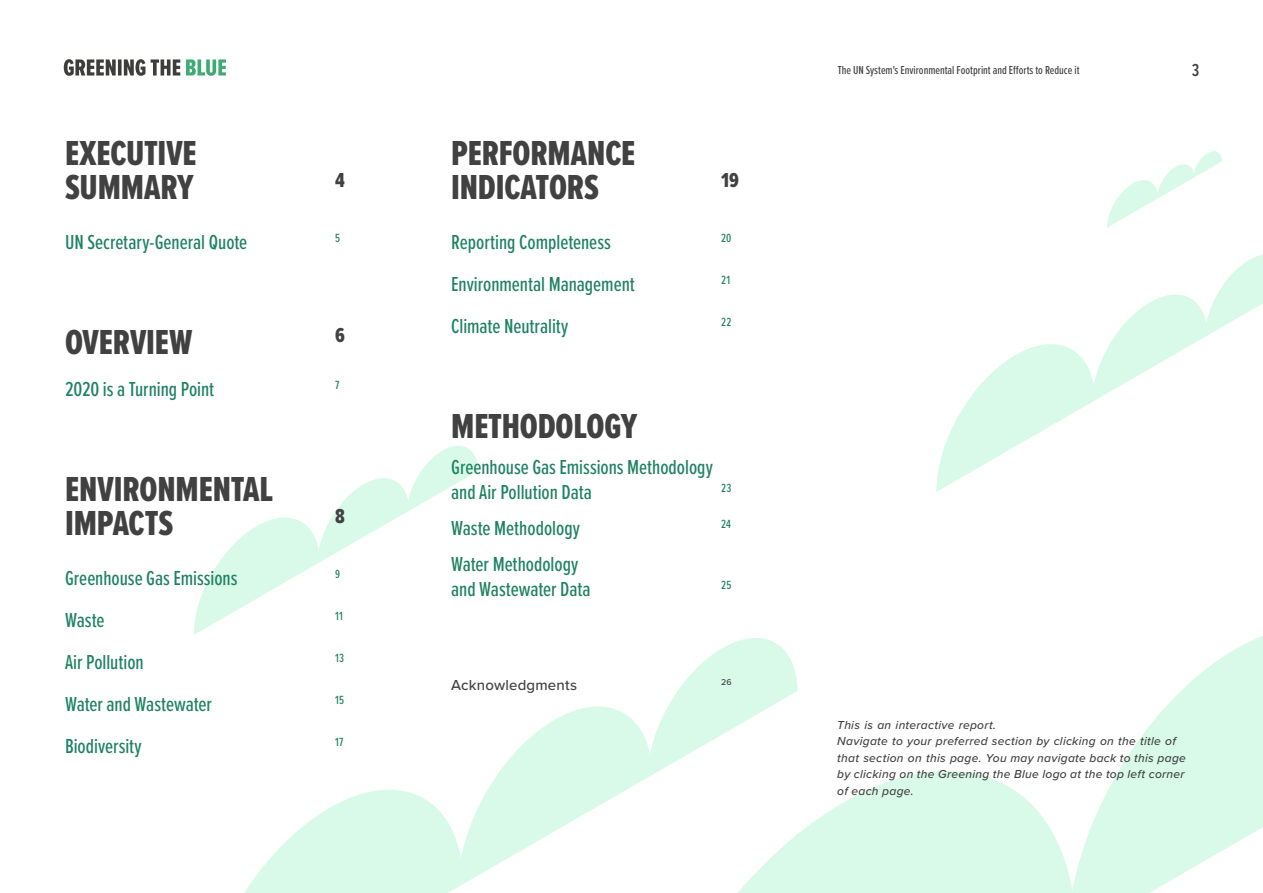
<style>
.page{position:relative;width:1263px;height:893px;background:#fff}
.page>*{position:absolute;margin:0;border:0;box-sizing:border-box;transform-origin:0 0}
.t1{font:36px/34.5px "Proxima Nova Ex Cn Extrabld";letter-spacing:-.005em;color:#414142}
.t2{font:500 21px/25.2px "Proxima Nova Ex Cn";color:#1f8262}
.t3{font:21px "Proxima Nova Ex Cn Extrabld";color:#414142}
.t4{font:600 18px "Proxima Nova Ex Cn";color:#414142}
.t5{font:500 15px "Proxima Nova";letter-spacing:.01em;color:#414142}
.t6{font:500 12.3px "Proxima Nova Ex Cn";letter-spacing:.015em;color:#1f8262}
.t7{font:italic 500 12px/16.5px "Proxima Nova";letter-spacing:.025em;color:#414142}
.t8{font:500 12px "Proxima Nova Ex Cn";color:#414142}
.t9{font:500 8.7px "Proxima Nova";color:#414142}
</style>
<div class="page">
<svg style="left:186px;top:59px;width:40px;height:17px"></svg>
<svg style="left:64px;top:59px;width:116px;height:17px"></svg>
<svg style="left:244px;top:706px;width:368px;height:187px"></svg>
<svg style="left:194px;top:446px;width:284px;height:189px"></svg>
<svg style="left:1107px;top:151px;width:115px;height:77px"></svg>
<svg style="left:937px;top:254px;width:326px;height:229px"></svg>
<svg style="left:612px;top:483px;width:651px;height:410px"></svg>
<h1 class="t1" style="left:65px;top:135px;width:133px">EXECUTIVE<br>SUMMARY</h1>
<p class="t3" style="left:335px;top:165px;width:11px">4</p>
<p class="t2" style="left:65px;top:228px;width:184px">UN Secretary-General Quote</p>
<p class="t6" style="left:335px;top:229px;width:6px">5</p>
<h1 class="t1" style="left:65px;top:324px;width:129px">OVERVIEW</h1>
<p class="t3" style="left:335px;top:319px;width:11px">6</p>
<p class="t2" style="left:65px;top:375px;width:151px">2020 is a Turning Point</p>
<p class="t6" style="left:335px;top:376px;width:6px">7</p>
<h1 class="t1" style="left:65px;top:471px;width:210px">ENVIRONMENTAL<br>IMPACTS</h1>
<p class="t3" style="left:335px;top:501px;width:11px">8</p>
<p class="t2" style="left:65px;top:564px;width:174px">Greenhouse Gas Emissions</p>
<p class="t6" style="left:335px;top:565px;width:6px">9</p>
<p class="t2" style="left:65px;top:606px;width:41px">Waste</p>
<p class="t6" style="left:335px;top:607px;width:9px">11</p>
<p class="t2" style="left:65px;top:648px;width:80px">Air Pollution</p>
<p class="t6" style="left:335px;top:649px;width:10px">13</p>
<p class="t2" style="left:65px;top:690px;width:149px">Water and Wastewater</p>
<p class="t6" style="left:335px;top:691px;width:10px">15</p>
<p class="t2" style="left:65px;top:732px;width:78px">Biodiversity</p>
<p class="t6" style="left:335px;top:733px;width:10px">17</p>
<h1 class="t1" style="left:451px;top:135px;width:186px">PERFORMANCE<br>INDICATORS</h1>
<p class="t3" style="left:721px;top:165px;width:19px">19</p>
<p class="t2" style="left:451px;top:228px;width:161px">Reporting Completeness</p>
<p class="t6" style="left:721px;top:229px;width:12px">20</p>
<p class="t2" style="left:451px;top:270px;width:185px">Environmental Management</p>
<p class="t6" style="left:721px;top:271px;width:11px">21</p>
<p class="t2" style="left:451px;top:312px;width:119px">Climate Neutrality</p>
<p class="t6" style="left:721px;top:313px;width:12px">22</p>
<h1 class="t1" style="left:451px;top:408px;width:188px">METHODOLOGY</h1>
<p class="t2" style="left:451px;top:453px;width:263px">Greenhouse Gas Emissions Methodology and Air Pollution Data</p>
<p class="t6" style="left:721px;top:479px;width:12px">23</p>
<p class="t2" style="left:451px;top:514px;width:130px">Waste Methodology</p>
<p class="t6" style="left:721px;top:515px;width:11px">24</p>
<p class="t2" style="left:451px;top:550px;width:141px">Water Methodology and Wastewater Data</p>
<p class="t6" style="left:721px;top:576px;width:12px">25</p>
<p class="t5" style="left:451px;top:673px;width:127px">Acknowledgments</p>
<p class="t9" style="left:721px;top:675px;width:12px">26</p>
<p class="t8" style="left:838px;top:62px;width:243px">The UN System's Environmental Footprint and Efforts to Reduce it</p>
<p class="t4" style="left:1192px;top:57px;width:9px">3</p>
<p class="t7" style="left:837px;top:716px;width:350px">This is an interactive report.<br>Navigate to your preferred section by clicking on the title of that section on this page. You may navigate back to this page by clicking on the Greening the Blue logo at the top left corner of each page.</p>
</div>
